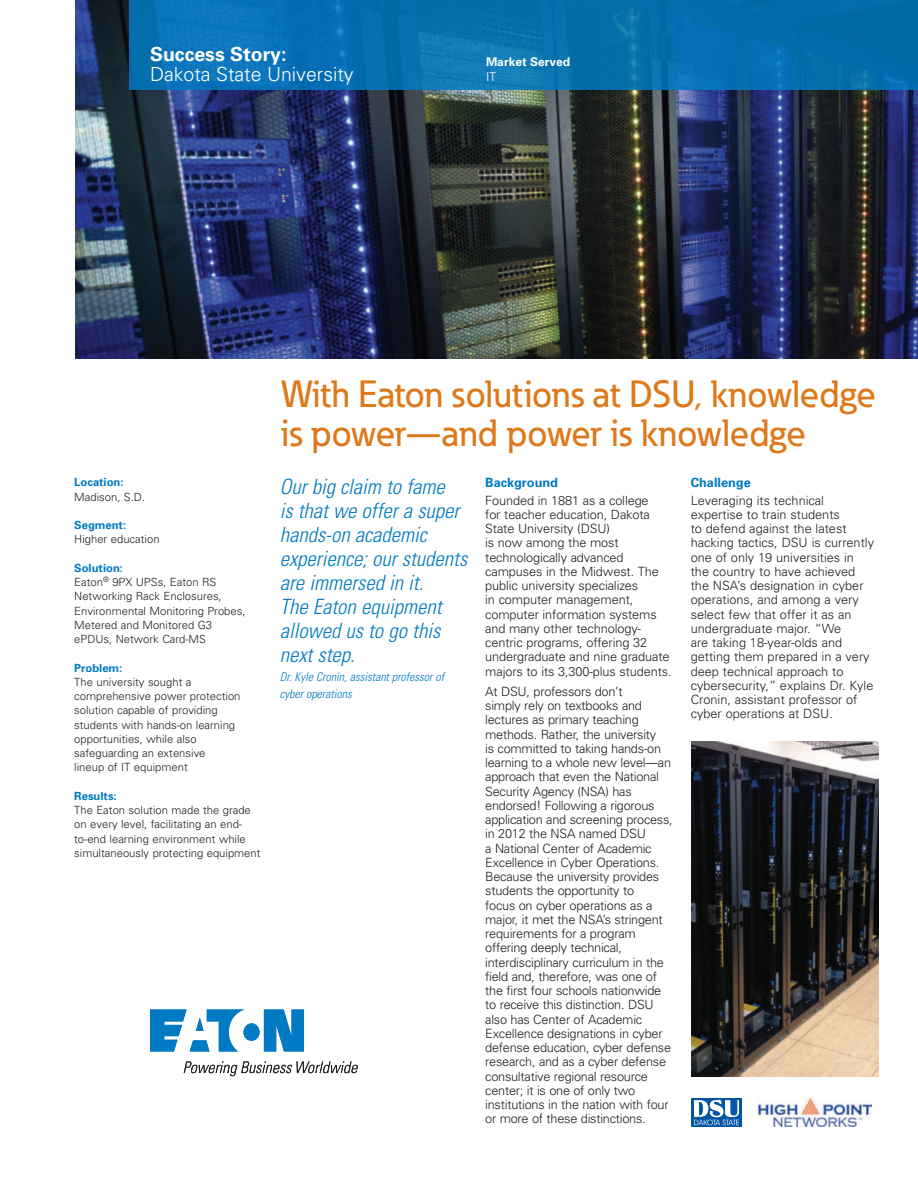
<style>
.page{position:relative;width:918px;height:1188px;background:#fff}
.page>*{position:absolute;margin:0;border:0;box-sizing:border-box;transform-origin:0 0}
._01_Headline___ADJ_C{font:500 37.5px/39px "Eaton";color:#de791b}
._01_Overview__11_pt{font:italic 300 condensed 21px/24px "Univers";color:#007ac2}
.Product_line{font:300 19.5px "Univers";color:#fff}
.Product_line-2{font:700 19.5px "Univers";color:#fff}
._01_Overview__11_pt-2{font:300 12.75px/14.2px "Univers";letter-spacing:-.02em;color:#231f20}
._01_Overview__11_pt-3{font:300 12.75px/14.2px "Univers";color:#231f20}
.Pull_quote_attribute{font:700 12.75px "Univers";color:#007ac2}
.Pull_quote_attribute-2{font:italic 300 condensed 12px/16.5px "Univers";color:#007ac2}
.Markets_Served{font:700 12px "Univers";color:#fff}
.Markets_Served_subhe{font:300 12px "Univers";color:#fff}
._01_Overview__11_pt-4{font:300 11.25px/14.2px "Univers";color:#231f20}
.s1{font-weight:700;color:#007ac2}
</style>
<div class="page">
<img style="left:75px;top:0;width:843px;height:359px">
<svg style="left:129px;top:0;width:789px;height:90px;background:#066fb0"></svg>
<svg style="left:150px;top:1010px;width:154px;height:42px"></svg>
<svg style="left:184px;top:1061px;width:174px;height:15px"></svg>
<img style="left:692px;top:742px;width:186px;height:334px">
<svg style="left:692px;top:1099px;width:50px;height:28px"></svg>
<svg style="left:694px;top:1099px;width:45px;height:26px"></svg>
<img style="left:759px;top:1099px;width:112px;height:28px">
<p class="Product_line-2" style="left:150px;top:43px;width:138px">Success Story:</p>
<p class="Product_line" style="left:150px;top:62px;width:205px">Dakota State University</p>
<p class="Markets_Served" style="left:486px;top:55px;width:86px">Market Served</p>
<p class="Markets_Served_subhe" style="left:486px;top:70px;width:12px">IT</p>
<p class="_01_Overview__11_pt-4" style="left:74px;top:475px;width:72px"><span class="s1">Location:<br></span>Madison, S.D.</p>
<p class="_01_Overview__11_pt-4" style="left:74px;top:518px;width:87px"><span class="s1">Segment:<br></span>Higher education</p>
<p class="_01_Overview__11_pt-4" style="left:74px;top:561px;width:173px"><span class="s1">Solution:<br></span>Eaton<sup>®</sup> 9PX UPSs, Eaton RS<br>Networking Rack Enclosures,<br>Environmental Monitoring Probes,<br>Metered and Monitored G3 ePDUs, Network Card-MS</p>
<p class="_01_Overview__11_pt-4" style="left:74px;top:660px;width:168px"><span class="s1">Problem:<br></span>The university sought a comprehensive power protection solution capable of providing students with hands-on learning opportunities, while also safeguarding an extensive<br>lineup of IT equipment</p>
<p class="_01_Overview__11_pt-4" style="left:74px;top:789px;width:188px"><span class="s1">Results:<br></span>The Eaton solution made the grade on every level, facilitating an end&shy;to-end learning environment while simultaneously protecting equipment</p>
<p class="_01_Headline___ADJ_C" style="left:281px;top:374px;width:597px">With Eaton solutions at DSU, knowledge is power—and power is knowledge</p>
<p class="_01_Overview__11_pt" style="left:280px;top:475px;width:189px">Our big claim to fame<br>is that we offer a super hands-on academic experience; our students are immersed in it.<br>The Eaton equipment allowed us to go this next step.</p>
<p class="Pull_quote_attribute-2" style="left:280px;top:669px;width:166px">Dr. Kyle Cronin, assistant professor of cyber operations</p>
<p class="Pull_quote_attribute" style="left:485px;top:475px;width:74px">Background</p>
<p class="_01_Overview__11_pt-2" style="left:485px;top:493px;width:188px">Founded in 1881 as a college<br>for teacher education, Dakota<br>State University (DSU)<br>is now among the most technologically advanced campuses in the Midwest. The public university specializes<br>in computer management, computer information systems and many other technology&shy;centric programs, offering 32 undergraduate and nine graduate majors to its 3,300-plus students.</p>
<p class="_01_Overview__11_pt-2" style="left:485px;top:684px;width:189px">At DSU, professors don’t<br>simply rely on textbooks and lectures as primary teaching methods. Rather, the university<br>is committed to taking hands-on learning to a whole new level—an approach that even the National<br>Security Agency (NSA) has endorsed! Following a rigorous application and screening process, in 2012 the NSA named DSU<br>a National Center of Academic<br>Excellence in Cyber Operations.<br>Because the university provides students the opportunity to<br>focus on cyber operations as a major, it met the NSA’s stringent requirements for a program offering deeply technical, interdisciplinary curriculum in the field and, therefore, was one of the first four schools nationwide to receive this distinction. DSU also has Center of Academic<br>Excellence designations in cyber defense education, cyber defense research, and as a cyber defense consultative regional resource center; it is one of only two institutions in the nation with four or more of these distinctions.</p>
<p class="Pull_quote_attribute" style="left:691px;top:475px;width:62px">Challenge</p>
<p class="_01_Overview__11_pt-3" style="left:691px;top:493px;width:185px">Leveraging its technical expertise to train students<br>to defend against the latest hacking tactics, DSU is currently one of only 19 universities in the country to have achieved the NSA’s designation in cyber operations, and among a very select few that offer it as an undergraduate major. “We<br>are taking 18-year-olds and getting them prepared in a very deep technical approach to cybersecurity,” explains Dr. Kyle<br>Cronin, assistant professor of cyber operations at DSU.</p>
</div>
